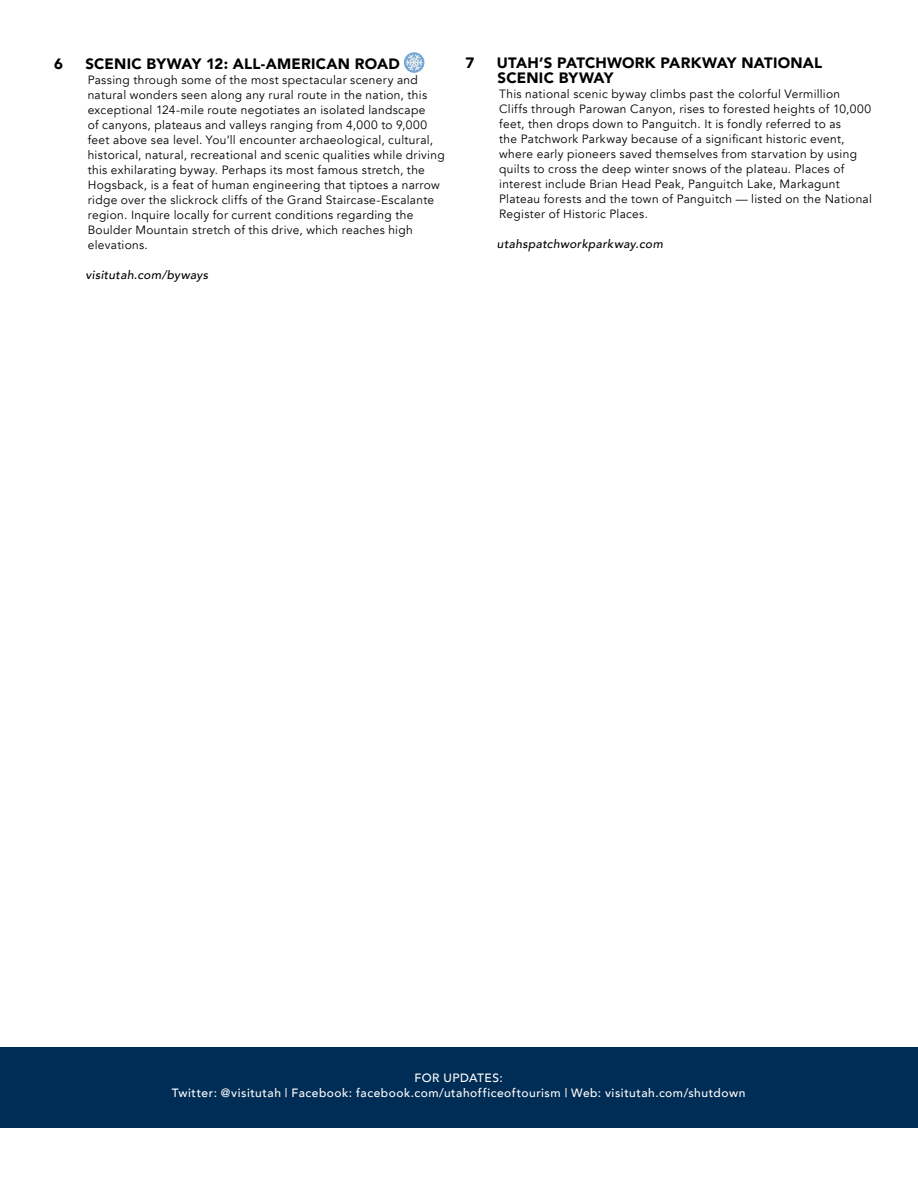
<style>
.page{position:relative;width:918px;height:1188px;background:#fff}
.page>*{position:absolute;margin:0;border:0;box-sizing:border-box;transform-origin:0 0}
.t1{font:900 15px/15px "Avenir";letter-spacing:.015em;color:#000}
.t2{font:12px/15px "Avenir";letter-spacing:.025em;color:#000}
.t3{font:500 12px/15px "Avenir";letter-spacing:.045em;color:#fff;text-align:center}
.t4{font:italic 500 12px "Avenir";letter-spacing:.025em;color:#000}
</style>
<div class="page">
<div style="left:0;top:1047px;width:918px;height:81px;background:#002d56"></div>
<svg style="left:404px;top:52px;width:20px;height:21px"></svg>
<svg style="left:406px;top:54px;width:17px;height:17px"></svg>
<p class="t1" style="left:54px;top:56px;width:10px">6</p>
<p class="t1" style="left:86px;top:56px;width:316px">SCENIC BYWAY 12: ALL-AMERICAN ROAD</p>
<p class="t2" style="left:88px;top:73px;width:359px">Passing through some of the most spectacular scenery and natural wonders seen along any rural route in the nation, this exceptional 124-mile route negotiates an isolated landscape<br>of canyons, plateaus and valleys ranging from 4,000 to 9,000 feet above sea level. You’ll encounter archaeological, cultural, historical, natural, recreational and scenic qualities while driving this exhilarating byway. Perhaps its most famous stretch, the Hogsback, is a feat of human engineering that tiptoes a narrow ridge over the slickrock cliffs of the Grand Staircase-Escalante region. Inquire locally for current conditions regarding the Boulder Mountain stretch of this drive, which reaches high elevations.</p>
<p class="t4" style="left:85px;top:268px;width:124px">visitutah.com/byways</p>
<p class="t1" style="left:465px;top:54px;width:10px">7</p>
<p class="t1" style="left:497px;top:54px;width:327px">UTAH’S PATCHWORK PARKWAY NATIONAL<br>SCENIC BYWAY</p>
<p class="t2" style="left:499px;top:86px;width:374px">This national scenic byway climbs past the colorful Vermillion<br>Cliffs through Parowan Canyon, rises to forested heights of 10,000 feet, then drops down to Panguitch. It is fondly referred to as<br>the Patchwork Parkway because of a significant historic event, where early pioneers saved themselves from starvation by using quilts to cross the deep winter snows of the plateau. Places of interest include Brian Head Peak, Panguitch Lake, Markagunt Plateau forests and the town of Panguitch — listed on the National Register of Historic Places.</p>
<p class="t4" style="left:497px;top:236px;width:167px">utahspatchworkparkway.com</p>
<p class="t3" style="left:172px;top:1070px;width:575px">FOR UPDATES:<br>Twitter: @visitutah | Facebook: facebook.com/utahofficeoftourism | Web: visitutah.com/shutdown</p>
</div>
